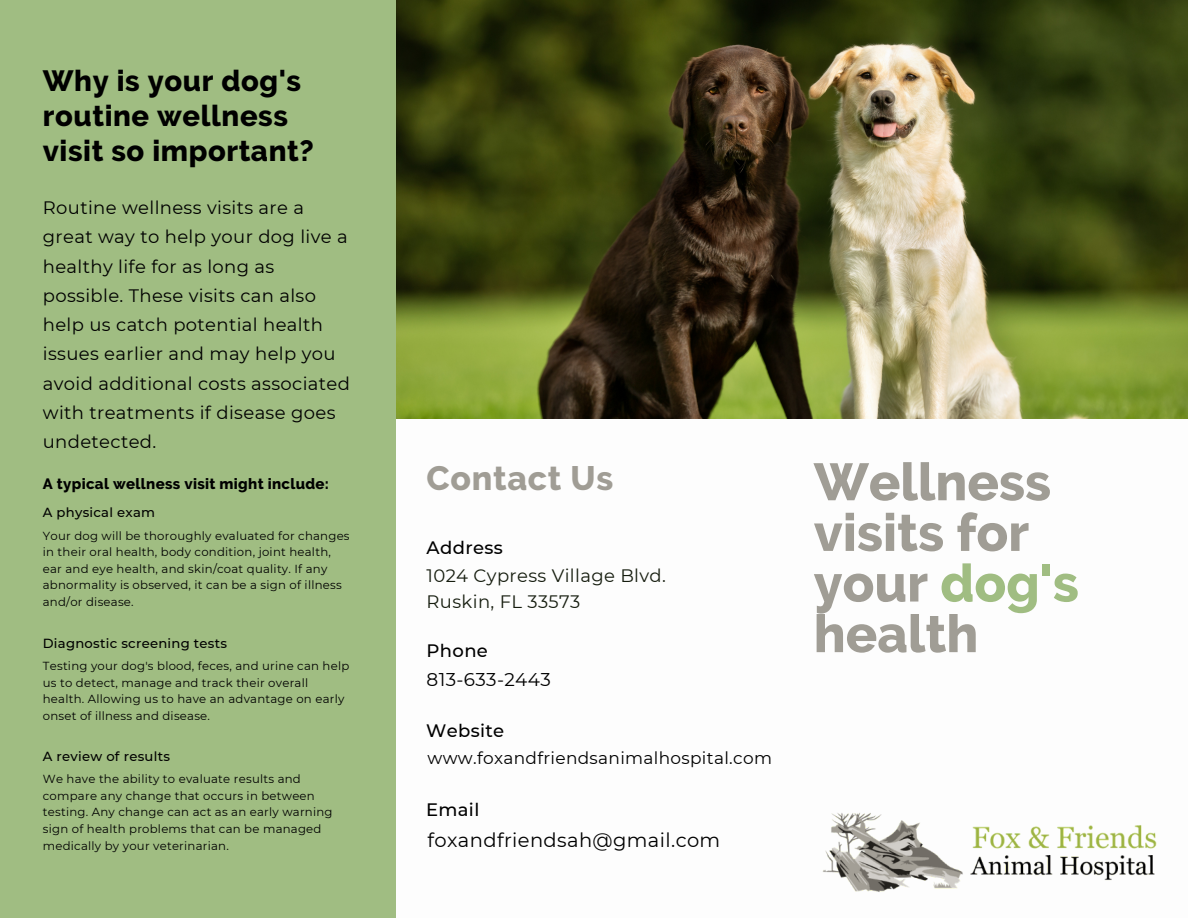
<style>
.page{position:relative;width:1188px;height:918px;background:#fff}
.page>*{position:absolute;margin:0;border:0;box-sizing:border-box;transform-origin:0 0}
.t1{font:800 52.2px/50.7px "Raleway";color:#a09d95}
.t2{font:800 33.75px "Raleway";letter-spacing:.02em;color:#a09d95}
.t3{font:800 29.25px "Raleway";letter-spacing:.02em;color:#000}
.t4{font:19.5px "Montserrat";letter-spacing:.02em;color:#000}
.t5{font:18.45px "Montserrat";letter-spacing:.02em;color:#000}
.t6{font:18px/29.2px "Montserrat";letter-spacing:.02em;color:#000}
.t7{font:18px/25.8px "Montserrat";letter-spacing:.02em;color:#161d0f}
.t8{font:500 18px "Montserrat";letter-spacing:.02em;color:#000}
.t9{font:16.95px "Montserrat";letter-spacing:.02em;color:#000}
.t10{font:800 15px "Raleway";letter-spacing:.02em;color:#000}
.t11{font:500 13.2px "Montserrat";letter-spacing:.02em;color:#000}
.t12{font:11.7px/16.5px "Montserrat";letter-spacing:.02em;color:#000}
.s1{color:#a0bd82}
</style>
<div class="page">
<img style="left:396px;top:0;width:792px;height:418px">
<div style="left:0;top:0;width:396px;height:918px;background:#a0bd82"></div>
<img style="left:822px;top:812px;width:335px;height:80px">
<p class="t3" style="left:43px;top:64px;width:260px">Why is your dog's</p>
<p class="t3" style="left:43px;top:98px;width:247px">routine wellness</p>
<p class="t3" style="left:43px;top:133px;width:272px">visit so important?</p>
<p class="t6" style="left:43px;top:193px;width:309px">Routine wellness visits are a great way to help your dog live a healthy life for as long as possible. These visits can also help us catch potential health issues earlier and may help you avoid additional costs associated with treatments if disease goes undetected.</p>
<p class="t10" style="left:43px;top:475px;width:288px">A typical wellness visit might include:</p>
<p class="t11" style="left:43px;top:504px;width:114px">A physical exam</p>
<p class="t12" style="left:43px;top:527px;width:308px">Your dog will be thoroughly evaluated for changes in their oral health, body condition, joint health, ear and eye health, and skin/coat quality. If any abnormality is observed, it can be a sign of illness and/or disease.</p>
<p class="t11" style="left:43px;top:635px;width:186px">Diagnostic screening tests</p>
<p class="t12" style="left:43px;top:658px;width:308px">Testing your dog's blood, feces, and urine can help us to detect, manage and track their overall health. Allowing us to have an advantage on early onset of illness and disease.</p>
<p class="t11" style="left:43px;top:748px;width:129px">A review of results</p>
<p class="t12" style="left:43px;top:771px;width:291px">We have the ability to evaluate results and compare any change that occurs in between testing. Any change can act as an early warning sign of health problems that can be managed medically by your veterinarian.</p>
<p class="t2" style="left:427px;top:459px;width:188px">Contact Us</p>
<p class="t8" style="left:427px;top:536px;width:78px">Address</p>
<p class="t7" style="left:427px;top:563px;width:241px">1024 Cypress Village Blvd.<br>Ruskin, FL 33573</p>
<p class="t8" style="left:427px;top:640px;width:63px">Phone</p>
<p class="t5" style="left:427px;top:668px;width:126px">813-633-2443</p>
<p class="t8" style="left:426px;top:719px;width:80px">Website</p>
<p class="t9" style="left:427px;top:747px;width:346px">www.foxandfriendsanimalhospital.com</p>
<p class="t8" style="left:426px;top:799px;width:55px">Email</p>
<p class="t4" style="left:428px;top:828px;width:294px">foxandfriendsah@gmail.com</p>
<p class="t1" style="left:814px;top:457px;width:267px">Wellness visits for your <span class="s1">dog's </span>health</p>
</div>
